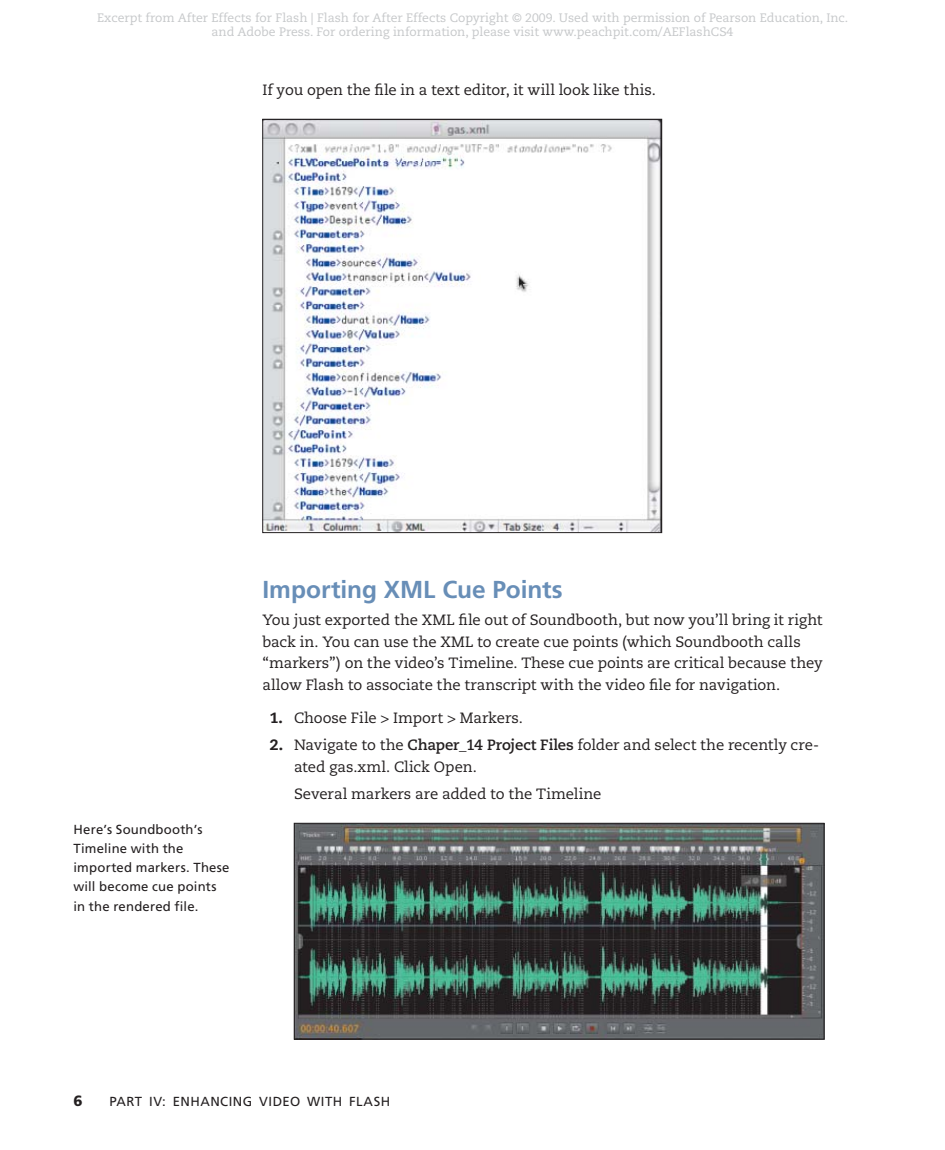
<style>
.page{position:relative;width:945px;height:1150px;background:#fff}
.page>*{position:absolute;margin:0;border:0;box-sizing:border-box;transform-origin:0 0}
.t1{font:700 24.5px "Frutiger";color:#688eb7}
.t2{font:14.88px/21.9px "Caecilia";color:#231f20}
.t3{font:900 14.88px "Frutiger";color:#231f20}
.t4{font:13.12px/19.2px "Frutiger";letter-spacing:.015em;color:#231f20}
.t5{font:13.12px "Frutiger";letter-spacing:.035em;color:#231f20}
.t6{font:12.25px/14px "Caecilia";color:#c6c8ca;text-align:center}
.s1{font-weight:800}
.s2{font-weight:700}
</style>
<div class="page">
<img style="left:264px;top:121px;width:396px;height:410px">
<img style="left:296px;top:825px;width:526px;height:212px">
<div style="left:294px;top:823px;width:530px;height:216px;border:1px solid #231f20"></div>
<p class="t6" style="left:97px;top:12px;width:753px">Excerpt from After Effects for Flash | Flash for After Effects Copyright © 2009. Used with permission of Pearson Education, Inc. and Adobe Press. For ordering information, please visit www.peachpit.com/AEFlashCS4</p>
<p class="t2" style="left:262px;top:80px;width:395px">If you open the file in a text editor, it will look like this.</p>
<p class="t4" style="left:74px;top:820px;width:158px">Here’s Soundbooth’s<br>Timeline with the imported markers. These will become cue points in the rendered file.</p>
<h1 class="t1" style="left:262px;top:579px;width:302px">Importing XML Cue Points</h1>
<p class="t2" style="left:262px;top:610px;width:562px">You just exported the XML file out of Soundbooth, but now you’ll bring it right back in. You can use the XML to create cue points (which Soundbooth calls “markers”) on the video’s Timeline. These cue points are critical because they allow Flash to associate the transcript with the video file for navigation.</p>
<p class="t2" style="left:270px;top:708px;width:255px"><span class="s1">1.</span> Choose File &gt; Import &gt; Markers.</p>
<p class="t2" style="left:294px;top:735px;width:527px;text-indent:-24px"><span class="s1">2.</span> Navigate to the <span class="s2">Chaper_14 Project Files</span> folder and select the recently cre&shy;ated gas.xml. Click Open.</p>
<p class="t2" style="left:294px;top:784px;width:309px">Several markers are added to the Timeline</p>
<p class="t3" style="left:74px;top:1095px;width:11px">6</p>
<p class="t5" style="left:109px;top:1096px;width:282px">PART IV: ENHANCING VIDEO WITH FLASH</p>
</div>
